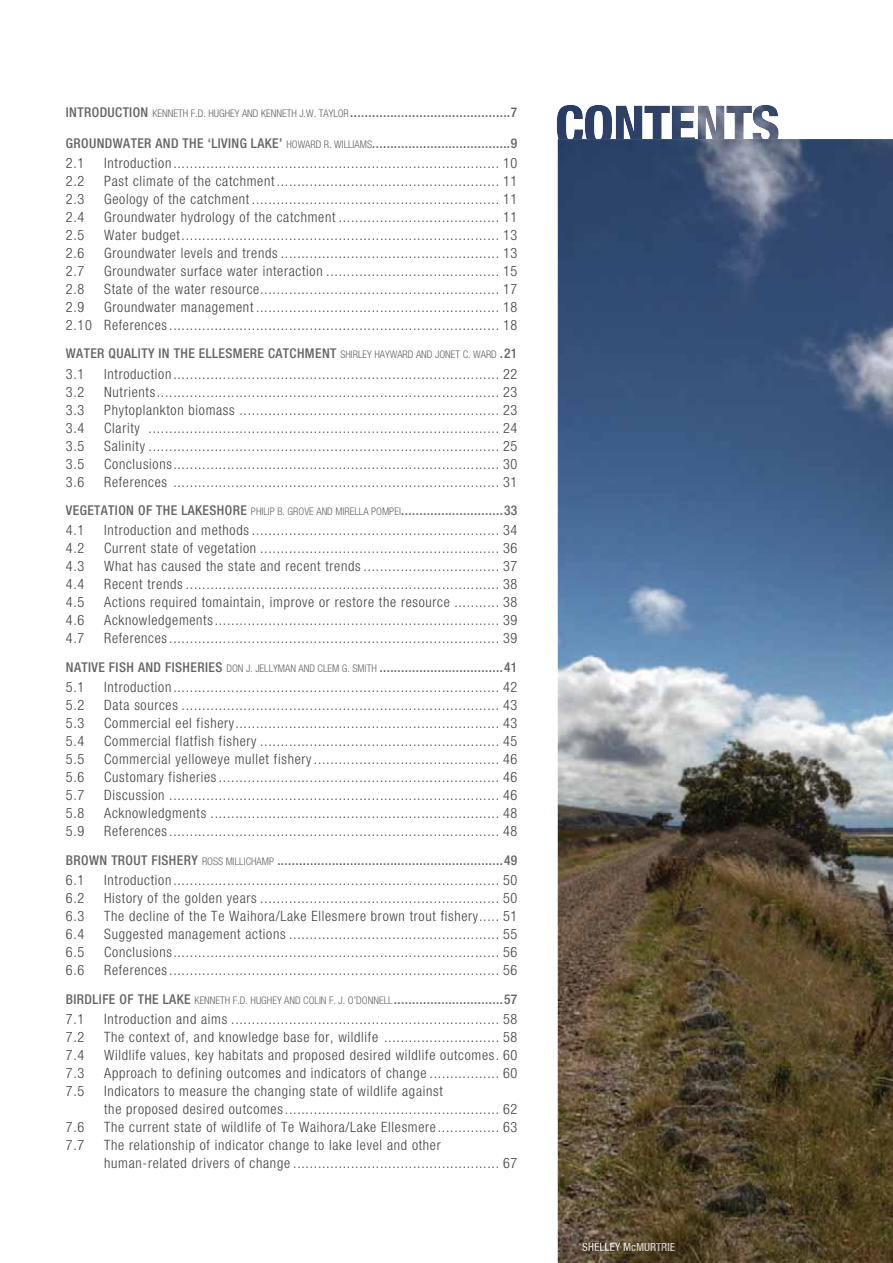
<style>
.page{position:relative;width:893px;height:1263px;background:#fff}
.page>*{position:absolute;margin:0;border:0;box-sizing:border-box;transform-origin:0 0}
.t1{font:300 condensed 14.25px/18px "Helvetica Neue";letter-spacing:.05em;color:#404041}
.t2{font:500 condensed 13.5px "Helvetica Neue";letter-spacing:.03em;color:#636466}
.t3{font:500 condensed 11.25px "Helvetica Neue";color:#d7d1c9}
.s1{font-weight:300;font-size:10.5px}
.s2{color:#d7d2c8}
.s3{color:#d6cfc6}
.s4{color:#d4cec6}
</style>
<div class="page">
<img style="left:557px;top:105px;width:222px;height:34px">
<img style="left:558px;top:139px;width:335px;height:1124px">
<img style="left:579px;top:1242px;width:3px;height:9px">
<img style="left:582px;top:1242px;width:48px;height:9px">
<svg style="left:631px;top:1244px;width:5px;height:7px"></svg>
<img style="left:637px;top:1243px;width:38px;height:8px">
<p class="t2" style="left:66px;top:107px;width:453px">INTRODUCTION <span class="s1">KENNETH F.D. HUGHEY AND KENNETH J.W. TAYLOR</span> ............................................7</p>
<p class="t2" style="left:66px;top:138px;width:453px">GROUNDWATER AND THE ‘LIVING LAKE’ <span class="s1">HOWARD R. WILLIAMS</span> ......................................9</p>
<p class="t1" style="left:66px;top:155px;width:20px">2.1</p>
<p class="t1" style="left:104px;top:155px;width:415px">Introduction ............................................................................... 10</p>
<p class="t1" style="left:66px;top:173px;width:20px">2.2</p>
<p class="t1" style="left:104px;top:173px;width:415px">Past climate of the catchment ...................................................... 11</p>
<p class="t1" style="left:66px;top:191px;width:20px">2.3</p>
<p class="t1" style="left:104px;top:191px;width:415px">Geology of the catchment ............................................................ 11</p>
<p class="t1" style="left:66px;top:209px;width:20px">2.4</p>
<p class="t1" style="left:104px;top:209px;width:415px">Groundwater hydrology of the catchment ....................................... 11</p>
<p class="t1" style="left:66px;top:227px;width:20px">2.5</p>
<p class="t1" style="left:104px;top:227px;width:415px">Water budget ............................................................................. 13</p>
<p class="t1" style="left:66px;top:245px;width:20px">2.6</p>
<p class="t1" style="left:104px;top:245px;width:415px">Groundwater levels and trends ..................................................... 13</p>
<p class="t1" style="left:66px;top:263px;width:20px">2.7</p>
<p class="t1" style="left:104px;top:263px;width:415px">Groundwater surface water interaction .......................................... 15</p>
<p class="t1" style="left:66px;top:281px;width:20px">2.8</p>
<p class="t1" style="left:104px;top:281px;width:415px">State of the water resource .......................................................... 17</p>
<p class="t1" style="left:66px;top:299px;width:20px">2.9</p>
<p class="t1" style="left:66px;top:299px;width:453px;text-align:right">Groundwater management ........................................................... 18<br>2.10 References ................................................................................ 18</p>
<p class="t2" style="left:66px;top:349px;width:453px">WATER QUALITY IN THE ELLESMERE CATCHMENT <span class="s1">SHIRLEY HAYWARD AND JONET C. WARD</span> .21</p>
<p class="t1" style="left:66px;top:366px;width:20px">3.1</p>
<p class="t1" style="left:104px;top:366px;width:415px">Introduction ............................................................................... 22</p>
<p class="t1" style="left:66px;top:384px;width:20px">3.2</p>
<p class="t1" style="left:104px;top:384px;width:415px">Nutrients ................................................................................... 23</p>
<p class="t1" style="left:66px;top:402px;width:20px">3.3</p>
<p class="t1" style="left:104px;top:402px;width:415px">Phytoplankton biomass ............................................................... 23</p>
<p class="t1" style="left:66px;top:420px;width:20px">3.4</p>
<p class="t1" style="left:104px;top:420px;width:415px">Clarity ..................................................................................... 24</p>
<p class="t1" style="left:66px;top:438px;width:20px">3.5</p>
<p class="t1" style="left:104px;top:438px;width:415px">Salinity ..................................................................................... 25</p>
<p class="t1" style="left:66px;top:456px;width:20px">3.5</p>
<p class="t1" style="left:104px;top:456px;width:415px">Conclusions ............................................................................... 30</p>
<p class="t1" style="left:66px;top:474px;width:20px">3.6</p>
<p class="t1" style="left:104px;top:474px;width:415px">References ............................................................................... 31</p>
<p class="t2" style="left:66px;top:506px;width:453px">VEGETATION OF THE LAKESHORE <span class="s1">PHILIP B. GROVE AND MIRELLA POMPEI</span> ............................33</p>
<p class="t1" style="left:66px;top:522px;width:20px">4.1</p>
<p class="t1" style="left:104px;top:522px;width:415px">Introduction and methods ............................................................ 34</p>
<p class="t1" style="left:66px;top:540px;width:20px">4.2</p>
<p class="t1" style="left:104px;top:540px;width:415px">Current state of vegetation .......................................................... 36</p>
<p class="t1" style="left:66px;top:558px;width:20px">4.3</p>
<p class="t1" style="left:104px;top:558px;width:415px">What has caused the state and recent trends ................................. 37</p>
<p class="t1" style="left:66px;top:576px;width:20px">4.4</p>
<p class="t1" style="left:104px;top:576px;width:415px">Recent trends ............................................................................ 38</p>
<p class="t1" style="left:66px;top:594px;width:20px">4.5</p>
<p class="t1" style="left:104px;top:594px;width:415px">Actions required tomaintain, improve or restore the resource ........... 38</p>
<p class="t1" style="left:66px;top:612px;width:20px">4.6</p>
<p class="t1" style="left:104px;top:612px;width:415px">Acknowledgements ..................................................................... 39</p>
<p class="t1" style="left:66px;top:630px;width:20px">4.7</p>
<p class="t1" style="left:104px;top:630px;width:415px">References ................................................................................ 39</p>
<p class="t2" style="left:66px;top:662px;width:453px">NATIVE FISH AND FISHERIES <span class="s1">DON J. JELLYMAN AND CLEM G. SMITH</span> ..................................41</p>
<p class="t1" style="left:66px;top:679px;width:20px">5.1</p>
<p class="t1" style="left:104px;top:679px;width:415px">Introduction ............................................................................... 42</p>
<p class="t1" style="left:66px;top:697px;width:20px">5.2</p>
<p class="t1" style="left:104px;top:697px;width:415px">Data sources ............................................................................. 43</p>
<p class="t1" style="left:66px;top:715px;width:20px">5.3</p>
<p class="t1" style="left:104px;top:715px;width:415px">Commercial eel fishery ................................................................ 43</p>
<p class="t1" style="left:66px;top:733px;width:20px">5.4</p>
<p class="t1" style="left:104px;top:733px;width:415px">Commercial flatfish fishery .......................................................... 45</p>
<p class="t1" style="left:66px;top:751px;width:20px">5.5</p>
<p class="t1" style="left:104px;top:751px;width:415px">Commercial yelloweye mullet fishery ............................................. 46</p>
<p class="t1" style="left:66px;top:769px;width:20px">5.6</p>
<p class="t1" style="left:104px;top:769px;width:415px">Customary fisheries .................................................................... 46</p>
<p class="t1" style="left:66px;top:787px;width:20px">5.7</p>
<p class="t1" style="left:104px;top:787px;width:415px">Discussion ................................................................................ 46</p>
<p class="t1" style="left:66px;top:805px;width:20px">5.8</p>
<p class="t1" style="left:104px;top:805px;width:415px">Acknowledgments ...................................................................... 48</p>
<p class="t1" style="left:66px;top:823px;width:20px">5.9</p>
<p class="t1" style="left:104px;top:823px;width:415px">References ................................................................................ 48</p>
<p class="t2" style="left:66px;top:855px;width:453px">BROWN TROUT FISHERY <span class="s1">ROSS MILLICHAMP</span> ..............................................................49</p>
<p class="t1" style="left:66px;top:872px;width:20px">6.1</p>
<p class="t1" style="left:104px;top:872px;width:415px">Introduction ............................................................................... 50</p>
<p class="t1" style="left:66px;top:890px;width:20px">6.2</p>
<p class="t1" style="left:104px;top:890px;width:415px">History of the golden years .......................................................... 50</p>
<p class="t1" style="left:66px;top:908px;width:20px">6.3</p>
<p class="t1" style="left:104px;top:908px;width:415px">The decline of the Te Waihora/Lake Ellesmere brown trout fishery ..... 51</p>
<p class="t1" style="left:66px;top:926px;width:20px">6.4</p>
<p class="t1" style="left:104px;top:926px;width:415px">Suggested management actions ................................................... 55</p>
<p class="t1" style="left:66px;top:944px;width:20px">6.5</p>
<p class="t1" style="left:104px;top:944px;width:415px">Conclusions ............................................................................... 56</p>
<p class="t1" style="left:66px;top:962px;width:20px">6.6</p>
<p class="t1" style="left:104px;top:962px;width:415px">References ................................................................................ 56</p>
<p class="t2" style="left:66px;top:994px;width:453px">BIRDLIFE OF THE LAKE <span class="s1">KENNETH F.D. HUGHEY AND COLIN F. J. O’DONNELL</span> ..............................57</p>
<p class="t1" style="left:66px;top:1011px;width:20px">7.1</p>
<p class="t1" style="left:104px;top:1011px;width:415px">Introduction and aims ................................................................. 58</p>
<p class="t1" style="left:66px;top:1029px;width:20px">7.2</p>
<p class="t1" style="left:104px;top:1029px;width:415px">The context of, and knowledge base for, wildlife ............................ 58</p>
<p class="t1" style="left:66px;top:1047px;width:20px">7.4</p>
<p class="t1" style="left:104px;top:1047px;width:415px">Wildlife values, key habitats and proposed desired wildlife outcomes . 60</p>
<p class="t1" style="left:66px;top:1065px;width:20px">7.3</p>
<p class="t1" style="left:104px;top:1065px;width:415px">Approach to defining outcomes and indicators of change ................. 60</p>
<p class="t1" style="left:66px;top:1083px;width:20px">7.5</p>
<p class="t1" style="left:104px;top:1083px;width:415px">Indicators to measure the changing state of wildlife against<br>the proposed desired outcomes .................................................... 62</p>
<p class="t1" style="left:66px;top:1119px;width:20px">7.6</p>
<p class="t1" style="left:104px;top:1119px;width:415px">The current state of wildlife of Te Waihora/Lake Ellesmere ............... 63</p>
<p class="t1" style="left:66px;top:1137px;width:20px">7.7</p>
<p class="t1" style="left:104px;top:1137px;width:415px">The relationship of indicator change to lake level and other human-related drivers of change .................................................. 67</p>
<p class="t3" style="left:631px;top:1243px;width:46px"><span class="s2">c</span>MUR<span class="s3">TRI</span><span class="s4">E</span></p>
</div>
